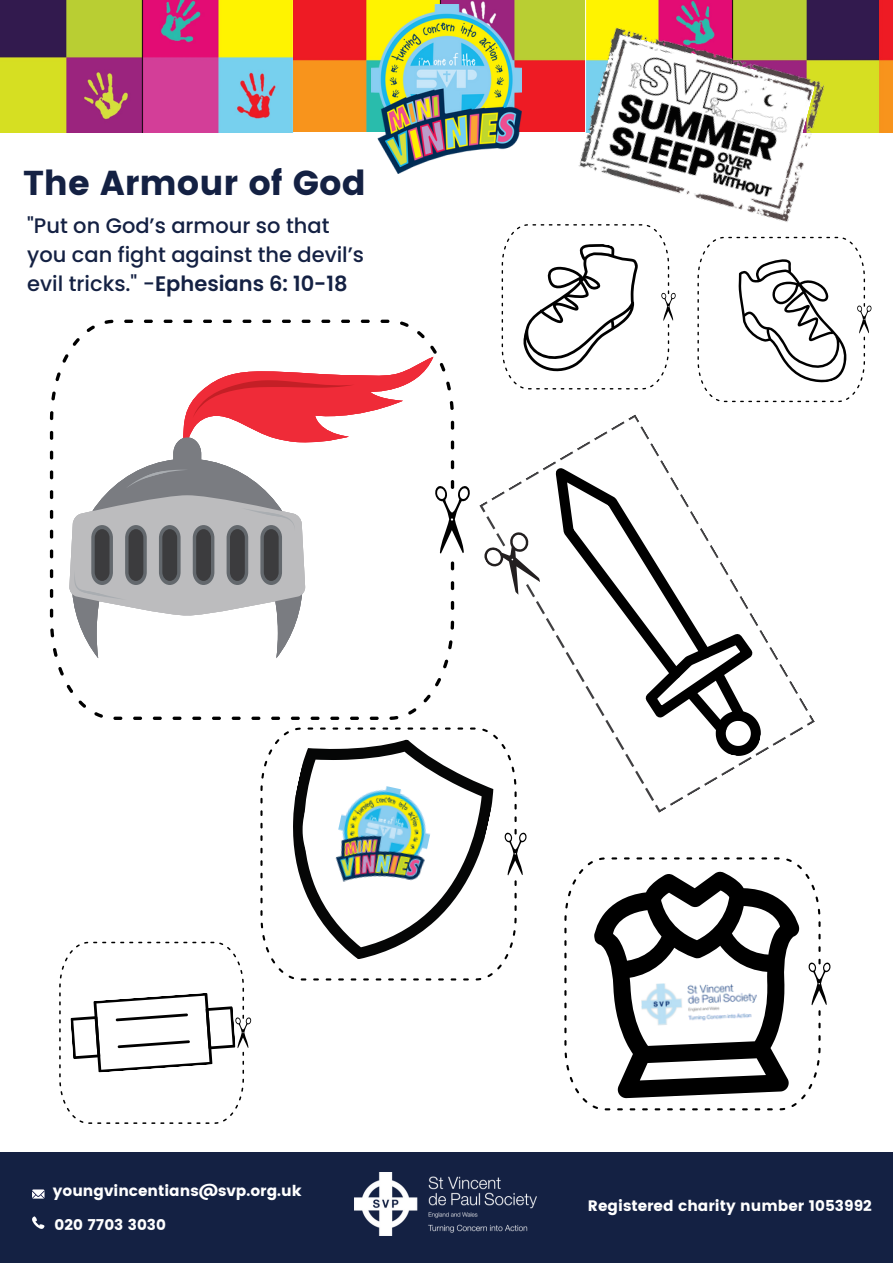
<style>
.page{position:relative;width:893px;height:1264px;background:#fff}
.page>*{position:absolute;margin:0;border:0;box-sizing:border-box;transform-origin:0 0}
.t1{font:34.5px "Poppins";color:#142143}
.t2{font:500 21px/29.2px "Poppins";color:#142143}
.t3{font:15.15px "Poppins";color:#fff}
.s1{font-weight:600}
</style>
<div class="page">
<img style="left:0;top:0;width:892px;height:132px">
<img style="left:371px;top:5px;width:150px;height:169px">
<img style="left:546px;top:0;width:311px;height:222px">
<div style="left:0;top:1151px;width:892px;height:111px;background:#142143"></div>
<svg style="left:32px;top:1189px;width:12px;height:9px"></svg>
<svg style="left:32px;top:1216px;width:12px;height:12px"></svg>
<img style="left:354px;top:1172px;width:182px;height:63px">
<svg style="left:486px;top:516px;width:154px;height:249px"></svg>
<svg style="left:640px;top:485px;width:109px;height:125px"></svg>
<svg style="left:631px;top:610px;width:184px;height:203px"></svg>
<svg style="left:484px;top:528px;width:66px;height:72px"></svg>
<svg style="left:479px;top:224px;width:197px;height:288px"></svg>
<svg style="left:697px;top:236px;width:174px;height:166px"></svg>
<svg style="left:50px;top:319px;width:420px;height:401px"></svg>
<svg style="left:260px;top:727px;width:267px;height:253px"></svg>
<svg style="left:564px;top:857px;width:266px;height:253px"></svg>
<svg style="left:59px;top:941px;width:192px;height:182px"></svg>
<p class="t1" style="left:23px;top:162px;width:344px">The Armour of God</p>
<p class="t2" style="left:27px;top:211px;width:338px">"Put on God’s armour so that you can fight against the devil’s evil tricks." -<span class="s1">Ephesians 6: 10-18</span></p>
<p class="t3" style="left:53px;top:1181px;width:250px">youngvincentians@svp.org.uk</p>
<p class="t3" style="left:55px;top:1215px;width:113px">020 7703 3030</p>
<p class="t3" style="left:588px;top:1196px;width:285px">Registered charity number 1053992</p>
</div>
